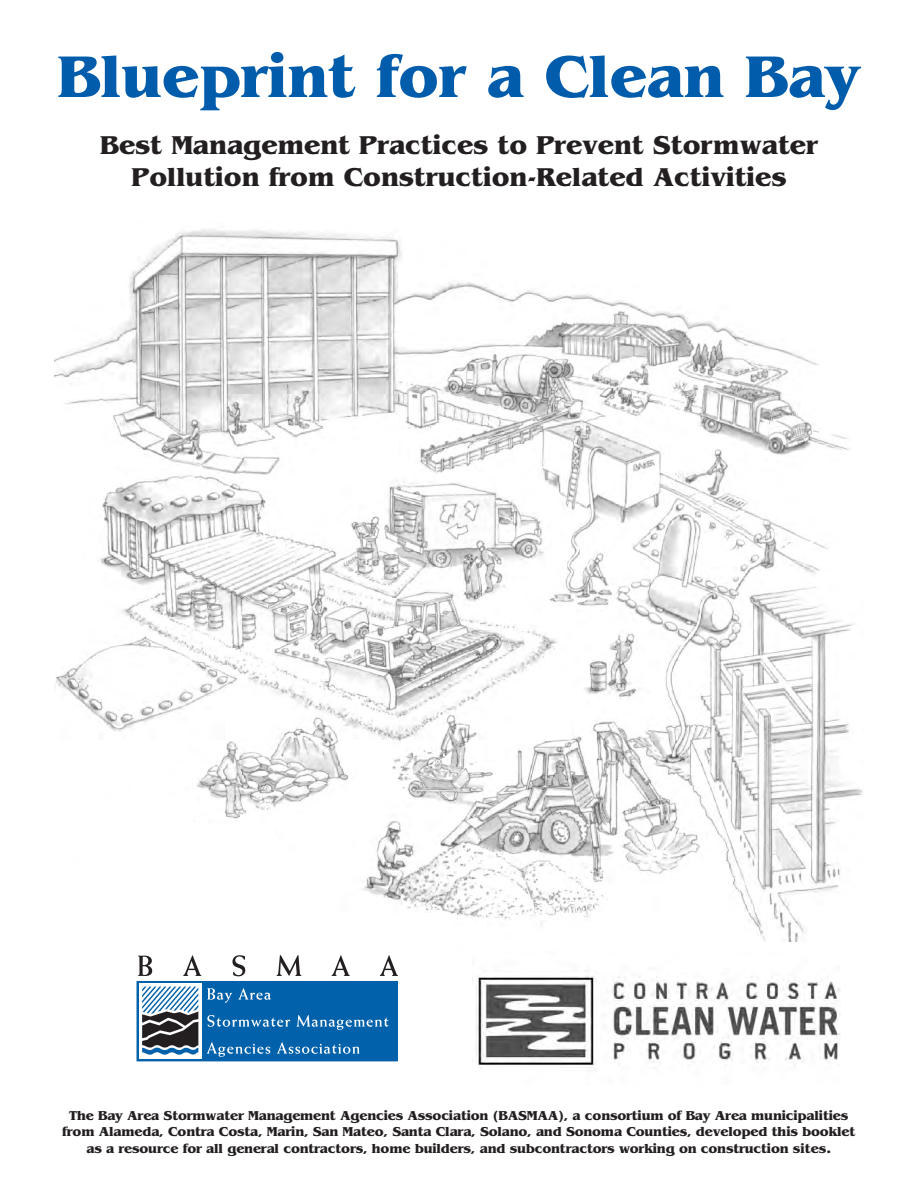
<style>
.page{position:relative;width:918px;height:1188px;background:#fff}
.page>*{position:absolute;margin:0;border:0;box-sizing:border-box;transform-origin:0 0}
.t1{font:700 61.5px "Benguiat";color:#015dab}
.t2{font:700 27px/31.5px "Benguiat";color:#231f20;text-align:center}
.t3{font:700 13.5px/16.2px "Benguiat";letter-spacing:-.015em;color:#231f20;text-align:center}
</style>
<div class="page">
<img style="left:54px;top:229px;width:809px;height:713px">
<div style="left:137px;top:982px;width:260px;height:79px;background:#0161aa"></div>
<div style="left:137px;top:981px;width:261px;height:80px;border:1px solid #0161aa"></div>
<div style="left:139px;top:984px;width:63px;height:75px;background:#fff"></div>
<svg style="left:142px;top:987px;width:56px;height:68px"></svg>
<svg style="left:207px;top:988px;width:25px;height:15px"></svg>
<svg style="left:238px;top:988px;width:33px;height:12px"></svg>
<svg style="left:207px;top:1015px;width:83px;height:12px"></svg>
<svg style="left:296px;top:1015px;width:93px;height:15px"></svg>
<svg style="left:207px;top:1042px;width:63px;height:15px"></svg>
<svg style="left:277px;top:1042px;width:83px;height:12px"></svg>
<svg style="left:138px;top:956px;width:14px;height:20px"></svg>
<svg style="left:183px;top:955px;width:18px;height:21px"></svg>
<svg style="left:232px;top:955px;width:13px;height:21px"></svg>
<svg style="left:277px;top:955px;width:24px;height:21px"></svg>
<svg style="left:332px;top:955px;width:18px;height:21px"></svg>
<svg style="left:380px;top:955px;width:18px;height:21px"></svg>
<div style="left:78px;top:824px;width:197px;height:99px;background:#fff"></div>
<div style="left:71px;top:798px;width:122px;height:56px;background:#fff"></div>
<img style="left:476px;top:971px;width:365px;height:97px">
<h1 class="t1" style="left:57px;top:40px;width:805px">Blueprint for a Clean Bay</h1>
<h2 class="t2" style="left:100px;top:129px;width:719px">Best Management Practices to Prevent Stormwater<br>Pollution from Construction-Related Activities</h2>
<p class="t3" style="left:62px;top:1108px;width:795px">The Bay Area Stormwater Management Agencies Association (BASMAA), a consortium of Bay Area municipalities from Alameda, Contra Costa, Marin, San Mateo, Santa Clara, Solano, and Sonoma Counties, developed this booklet as a resource for all general contractors, home builders, and subcontractors working on construction sites.</p>
</div>
